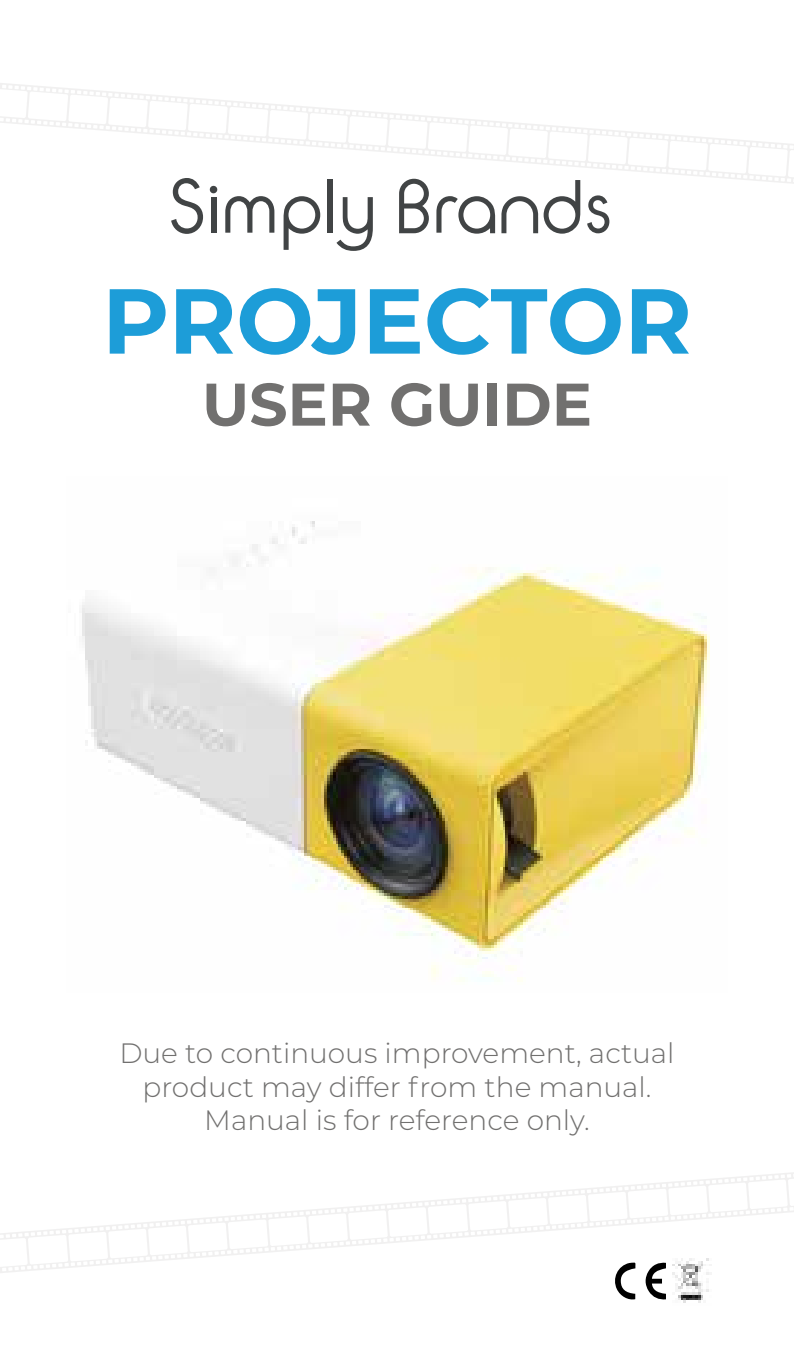
<style>
.page{position:relative;width:794px;height:1361px;background:#fff}
.page>*{position:absolute;margin:0;border:0;box-sizing:border-box;transform-origin:0 0}
.t1{font:700 92px "Montserrat";letter-spacing:-.005em;color:#1d9dd8}
.t2{font:700 60px "Montserrat";color:#71706f}
.t3{font:300 28px/33.6px "Montserrat";color:#71706f;text-align:center}
</style>
<div class="page">
<img style="left:82px;top:521px;width:628px;height:461px">
<svg style="left:0;top:83px;width:794px;height:107px"></svg>
<svg style="left:0;top:1172px;width:794px;height:101px"></svg>
<img style="left:672px;top:1259px;width:39px;height:44px">
<svg style="left:611px;top:1262px;width:55px;height:38px"></svg>
<svg style="left:587px;top:195px;width:22px;height:38px"></svg>
<svg style="left:171px;top:178px;width:32px;height:56px"></svg>
<div style="left:211px;top:197px;width:5px;height:36px;background:#414445"></div>
<div style="left:210px;top:186px;width:7px;height:7px;background:#414445;border-radius:50%"></div>
<svg style="left:225px;top:196px;width:49px;height:37px"></svg>
<svg style="left:283px;top:196px;width:37px;height:54px"></svg>
<div style="left:327px;top:179px;width:5px;height:54px;background:#414445"></div>
<svg style="left:336px;top:197px;width:37px;height:54px"></svg>
<svg style="left:399px;top:179px;width:30px;height:54px"></svg>
<svg style="left:436px;top:196px;width:59px;height:38px"></svg>
<svg style="left:501px;top:180px;width:79px;height:54px"></svg>
<h1 class="t1" style="left:102px;top:255px;width:591px">PROJECTOR</h1>
<h2 class="t2" style="left:202px;top:361px;width:391px">USER GUIDE</h2>
<p class="t3" style="left:119px;top:1035px;width:556px">Due to continuous improvement, actual product may differ from the manual.<br>Manual is for reference only.</p>
</div>
